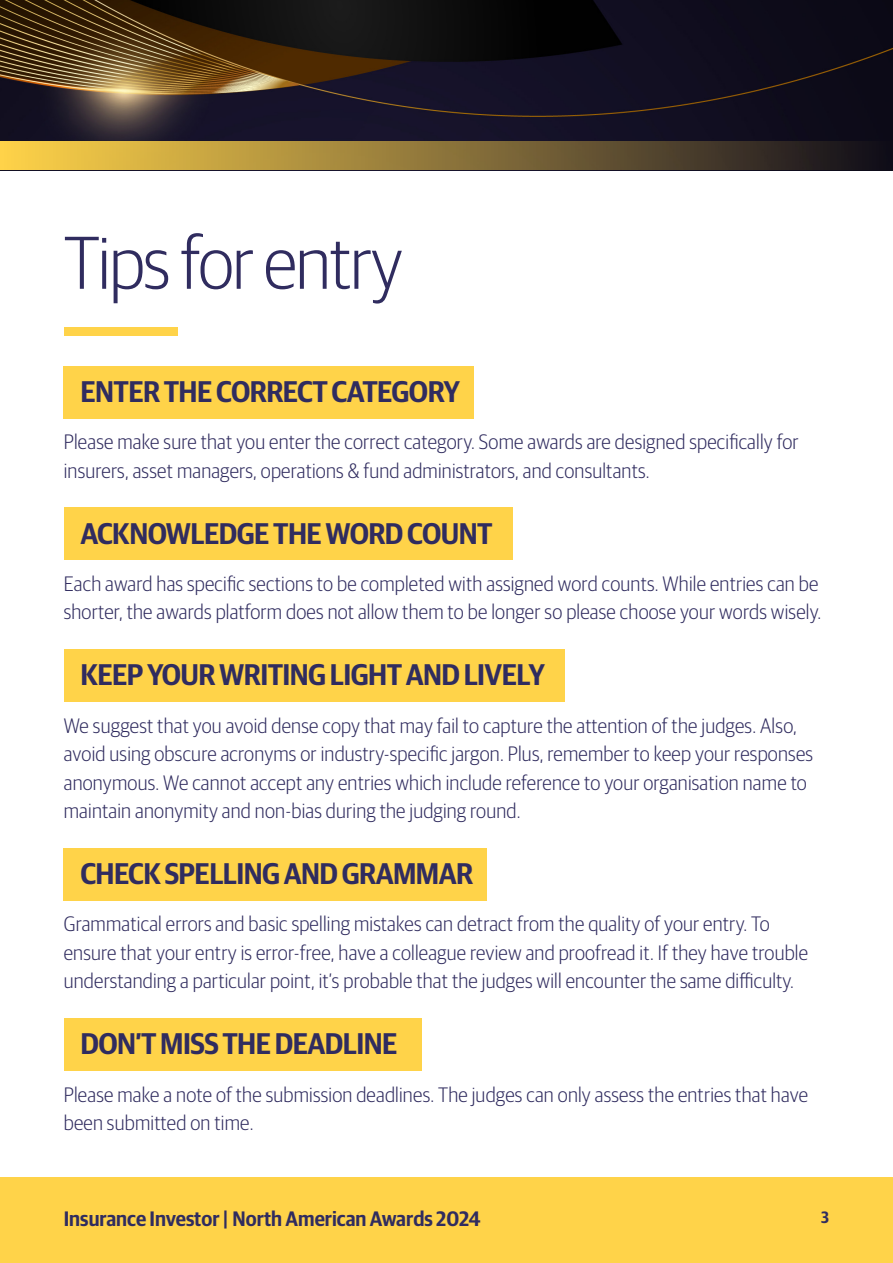
<style>
.page{position:relative;width:893px;height:1263px;background:#fff}
.page>*{position:absolute;margin:0;border:0;box-sizing:border-box;transform-origin:0 0}
.t1{font:300 75px "Guardian Sans Narrow";letter-spacing:-.02em;color:#302c5f}
.t2{font:600 30px "Guardian Sans Narrow";letter-spacing:-.02em;color:#302c5f}
.t3{font:300 21px/28.5px "Guardian Sans Narrow";letter-spacing:.01em;color:#302c5f}
.t4{font:600 21px "Guardian Sans Narrow";color:#302c5f}
.t5{font:600 16.5px "Guardian Sans Narrow";color:#302c5f}
</style>
<div class="page">
<img style="left:0;top:0;width:893px;height:141px">
<div style="left:0;top:141px;width:893px;height:29px;background:linear-gradient(to right,#ffd54d,#120f20)"></div>
<div style="left:0;top:1178px;width:893px;height:85px;background:#ffd349"></div>
<div style="left:64px;top:366px;width:410px;height:52px;background:#ffd349"></div>
<div style="left:64px;top:328px;width:113px;height:8px;background:#ffd349"></div>
<div style="left:64px;top:507px;width:448px;height:53px;background:#ffd349"></div>
<div style="left:64px;top:649px;width:500px;height:53px;background:#ffd349"></div>
<div style="left:64px;top:848px;width:423px;height:53px;background:#ffd349"></div>
<div style="left:64px;top:1018px;width:357px;height:53px;background:#ffd349"></div>
<h1 class="t1" style="left:64px;top:212px;width:340px">Tips for entry</h1>
<h2 class="t2" style="left:80px;top:370px;width:381px">ENTER THE CORRECT CATEGORY</h2>
<p class="t3" style="left:64px;top:426px;width:736px">Please make sure that you enter the correct category. Some awards are designed specifically for insurers, asset managers, operations &amp; fund administrators, and consultants.</p>
<h2 class="t2" style="left:80px;top:511px;width:414px">ACKNOWLEDGE THE WORD COUNT</h2>
<p class="t3" style="left:64px;top:568px;width:759px">Each award has specific sections to be completed with assigned word counts. While entries can be shorter, the awards platform does not allow them to be longer so please choose your words wisely.</p>
<h2 class="t2" style="left:80px;top:653px;width:466px">KEEP YOUR WRITING LIGHT AND LIVELY</h2>
<p class="t3" style="left:64px;top:710px;width:751px">We suggest that you avoid dense copy that may fail to capture the attention of the judges. Also, avoid using obscure acronyms or industry-specific jargon. Plus, remember to keep your responses anonymous. We cannot accept any entries which include reference to your organisation name to maintain anonymity and non-bias during the judging round.</p>
<h2 class="t2" style="left:80px;top:852px;width:394px">CHECK SPELLING AND GRAMMAR</h2>
<p class="t3" style="left:64px;top:908px;width:746px">Grammatical errors and basic spelling mistakes can detract from the quality of your entry. To ensure that your entry is error-free, have a colleague review and proofread it. If they have trouble understanding a particular point, it’s probable that the judges will encounter the same difficulty.</p>
<h2 class="t2" style="left:80px;top:1022px;width:319px">DON’T MISS THE DEADLINE</h2>
<p class="t3" style="left:64px;top:1079px;width:746px">Please make a note of the submission deadlines. The judges can only assess the entries that have been submitted on time.</p>
<p class="t4" style="left:64px;top:1204px;width:418px">Insurance Investor | North American Awards 2024</p>
<p class="t5" style="left:821px;top:1205px;width:9px">3</p>
</div>
